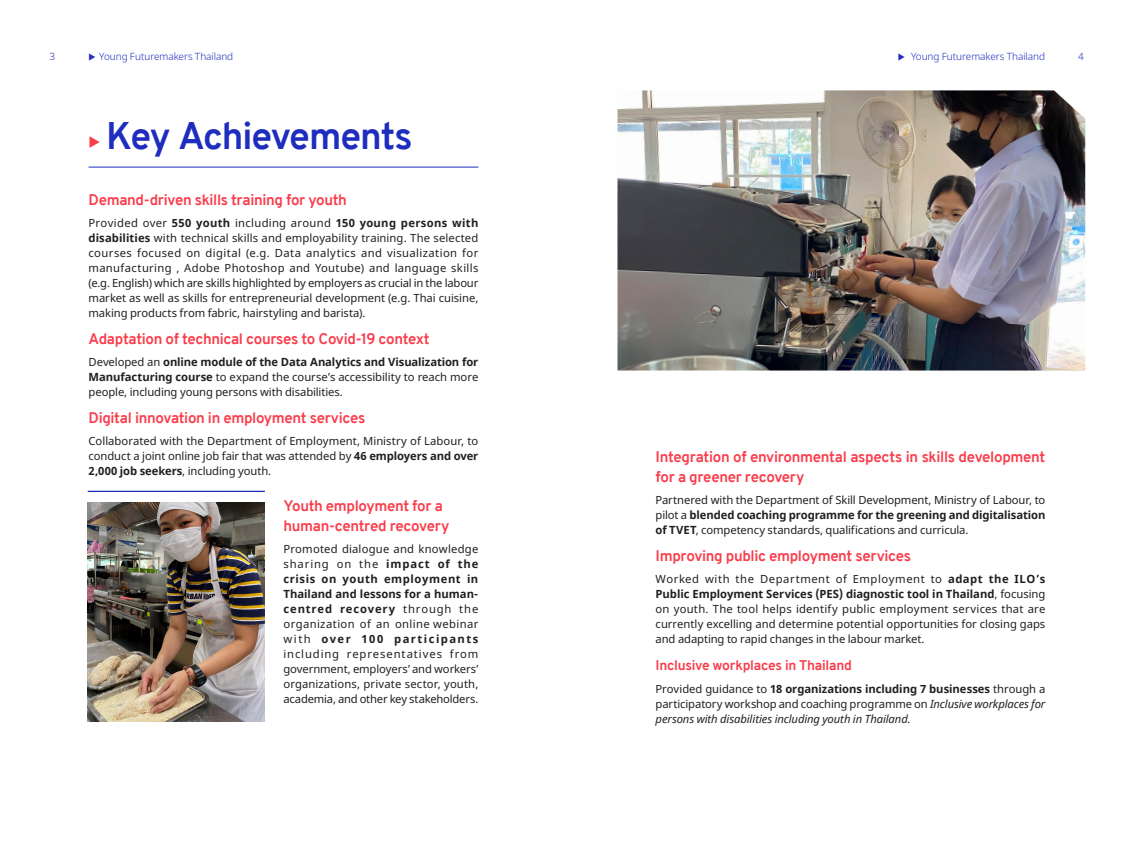
<style>
.page{position:relative;width:1134px;height:851px;background:#fff}
.page>*{position:absolute;margin:0;border:0;box-sizing:border-box;transform-origin:0 0}
.t1{font:700 37.5px "Overpass";letter-spacing:-.03em;color:#1e2dbe}
.Body_text_black{font:700 15px/20px "Overpass";letter-spacing:-.02em;color:#fa3c4b}
.Body_text_black-2{font:700 13.75px "Overpass";letter-spacing:-.02em;color:#fa3c4b}
.Body_text_black-3{font:11.25px/15px "Noto Sans";letter-spacing:-.01em;color:#231f20;text-align:justify}
.Body_text_black-4{font:italic 11.25px/15px "Noto Sans";letter-spacing:-.01em;color:#231f20;text-align:justify}
.Body_text_black-5{font:300 10px "Noto Sans";letter-spacing:-.005em;color:#1e2dbe}
.s1{font-weight:700}
.s2{font-style:normal}
.s3{font-weight:700;font-style:normal}
</style>
<div class="page">
<hr style="left:89px;top:167px;width:389px;height:1px;background:#1e2dbe">
<img style="left:88px;top:502px;width:177px;height:219px">
<hr style="left:88px;top:490px;width:177px;height:2px;background:#1e2dbe">
<img style="left:617px;top:90px;width:468px;height:280px">
<p class="Body_text_black-5" style="left:50px;top:50px;width:7px">3</p>
<p class="Body_text_black-5" style="left:99px;top:50px;width:136px">Young Futuremakers Thailand</p>
<p class="Body_text_black-5" style="left:911px;top:50px;width:136px">Young Futuremakers Thailand</p>
<p class="Body_text_black-5" style="left:1078px;top:50px;width:7px">4</p>
<p class="t1" style="left:106px;top:109px;width:308px">Key Achievements</p>
<p class="Body_text_black" style="left:89px;top:189px;width:260px">Demand-driven skills training for youth</p>
<p class="Body_text_black-3" style="left:89px;top:215px;width:391px">Provided over <span class="s1">550 youth</span> including around <span class="s1">150 young persons with disabilities</span> with technical skills and employability training. The selected courses focused on digital (e.g. Data analytics and visualization for manufacturing , Adobe Photoshop and Youtube) and language skills (e.g. English) which are skills highlighted by employers as crucial in the labour market as well as skills for entrepreneurial development (e.g. Thai cuisine, making products from fabric, hairstyling and barista).</p>
<p class="Body_text_black" style="left:89px;top:328px;width:343px">Adaptation of technical courses to Covid-19 context</p>
<p class="Body_text_black-3" style="left:89px;top:354px;width:391px">Developed an <span class="s1">online module of the Data Analytics and Visualization for Manufacturing course</span> to expand the course’s accessibility to reach more people, including young persons with disabilities.</p>
<p class="Body_text_black" style="left:89px;top:408px;width:278px">Digital innovation in employment services</p>
<p class="Body_text_black-3" style="left:89px;top:434px;width:391px">Collaborated with the Department of Employment, Ministry of Labour, to conduct a joint online job fair that was attended by <span class="s1">46 employers and over 2,000 job seekers</span>, including youth.</p>
<p class="Body_text_black" style="left:283px;top:495px;width:167px">Youth employment for a human-centred recovery</p>
<p class="Body_text_black-3" style="left:283px;top:541px;width:196px">Promoted dialogue and knowledge sharing on the <span class="s1">impact of the crisis on youth employment in Thailand and lessons for a human&shy;centred recovery</span> through the organization of an online webinar with <span class="s1">over 100 participants </span>including representatives from government, employers’ and workers’ organizations, private sector, youth, academia, and other key stakeholders.</p>
<p class="Body_text_black" style="left:656px;top:446px;width:391px">Integration of environmental aspects in skills development for a greener recovery</p>
<p class="Body_text_black-3" style="left:656px;top:492px;width:391px">Partnered with the Department of Skill Development, Ministry of Labour, to pilot a <span class="s1">blended coaching programme for the greening and digitalisation of TVET</span>, competency standards, qualifications and curricula.</p>
<p class="Body_text_black" style="left:656px;top:546px;width:257px">Improving public employment services</p>
<p class="Body_text_black-3" style="left:656px;top:572px;width:391px">Worked with the Department of Employment to <span class="s1">adapt the ILO’s Public Employment Services (PES) diagnostic tool in Thailand</span>, focusing on youth. The tool helps identify public employment services that are currently excelling and determine potential opportunities for closing gaps and adapting to rapid changes in the labour market.</p>
<p class="Body_text_black-2" style="left:656px;top:655px;width:198px">Inclusive workplaces in Thailand</p>
<p class="Body_text_black-4" style="left:656px;top:680px;width:391px"><span class="s2">Provided guidance to</span> <span class="s3">18 organizations including 7 businesses</span> <span class="s2">through a participatory workshop and coaching programme on</span> Inclusive workplaces for persons with disabilities including youth in Thailand.</p>
</div>
